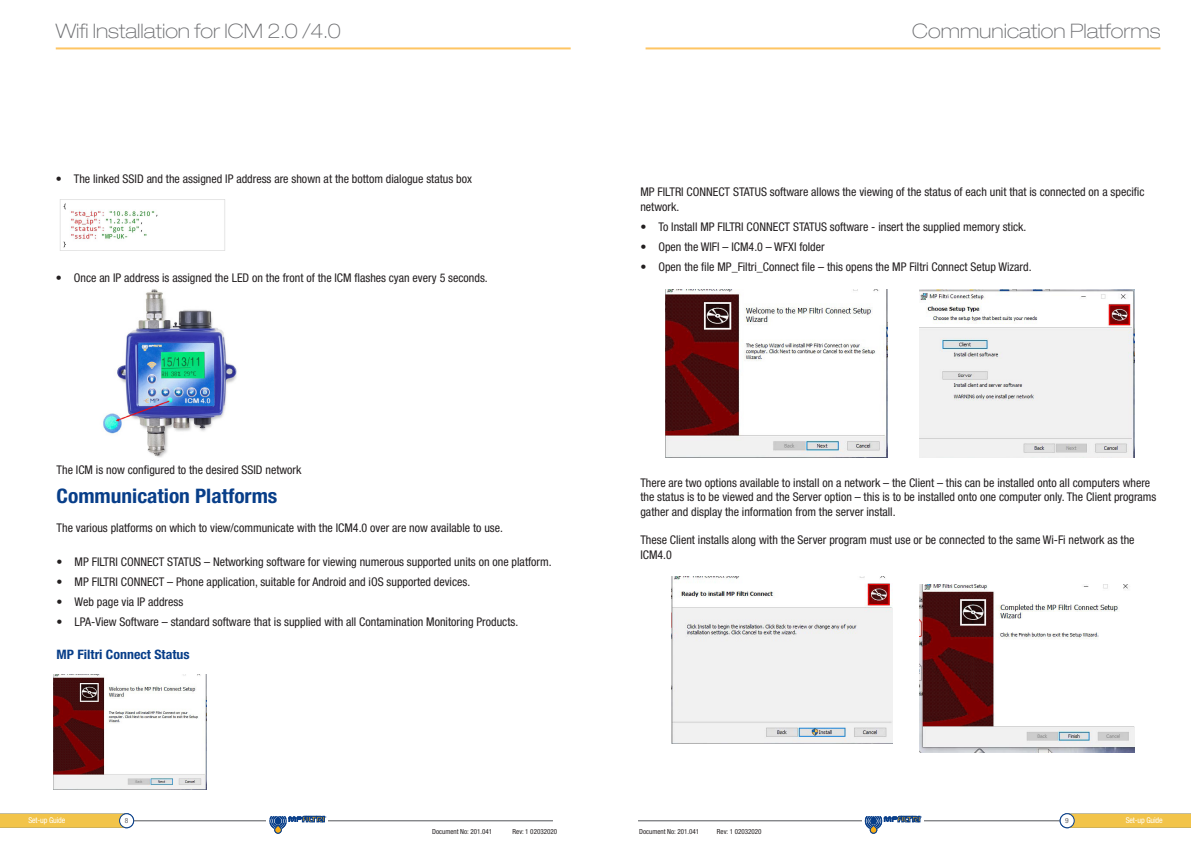
<style>
.page{position:relative;width:1191px;height:842px;background:#fff}
.page>*{position:absolute;margin:0;border:0;box-sizing:border-box;transform-origin:0 0}
.t1{font:100 expanded 20px "Helvetica Neue LT Std";color:#6c6d70}
.t2{font:700 condensed 20px "Helvetica Neue LT Std";color:#083e89;scale:1.07 1}
.t3{font:700 condensed 13px "Helvetica Neue LT Std";color:#083e89;scale:1.07 1}
.t4{font:condensed 12px/14.4px "Helvetica Neue LT Std";color:#231f20}
.t5{font:condensed 8px "Helvetica Neue LT Std";letter-spacing:-.02em;color:#fff}
.t6{font:condensed 7px "Helvetica Neue LT Std";color:#231f20}
.t7{font:condensed 7px "Helvetica Neue LT Std";color:#636366;scale:1.07 1}
</style>
<div class="page">
<hr style="left:56px;top:47px;width:514px;height:2px;background:#fec563">
<hr style="left:645px;top:47px;width:515px;height:2px;background:#fec563">
<img style="left:60px;top:200px;width:165px;height:51px">
<img style="left:54px;top:674px;width:153px;height:115px">
<img style="left:666px;top:290px;width:221px;height:167px">
<img style="left:919px;top:290px;width:215px;height:167px">
<img style="left:671px;top:576px;width:221px;height:168px">
<img style="left:919px;top:585px;width:215px;height:167px">
<img style="left:103px;top:289px;width:134px;height:168px">
<hr style="left:638px;top:820px;width:427px;height:1px;background:#808285">
<hr style="left:134px;top:820px;width:419px;height:1px;background:#808285">
<svg style="left:1063px;top:814px;width:128px;height:14px;background:#edc14b"></svg>
<svg style="left:0;top:814px;width:124px;height:14px;background:#eec24b"></svg>
<div style="left:1060px;top:814px;width:14px;height:14px;background:#fff;border-radius:50%"></div>
<div style="left:1060px;top:814px;width:14px;height:14px;border:1px solid #083e89;border-radius:50%"></div>
<div style="left:120px;top:814px;width:14px;height:14px;background:#fff;border-radius:50%"></div>
<div style="left:119px;top:814px;width:15px;height:14px;border:1px solid #083e89;border-radius:50%"></div>
<hr style="left:862px;top:819px;width:61px;height:4px;background:#fff">
<hr style="left:266px;top:819px;width:61px;height:4px;background:#fff">
<svg style="left:864px;top:816px;width:57px;height:17px"></svg>
<svg style="left:269px;top:816px;width:57px;height:17px"></svg>
<p class="t1" style="left:56px;top:19px;width:287px">Wifi Installation for ICM 2.0 /4.0</p>
<p class="t4" style="left:56px;top:172px;width:418px">• The linked SSID and the assigned IP address are shown at the bottom dialogue status box</p>
<p class="t4" style="left:56px;top:270px;width:433px">• Once an IP address is assigned the LED on the front of the ICM flashes cyan every 5 seconds.</p>
<p class="t4" style="left:57px;top:463px;width:246px">The ICM is now configured to the desired SSID network</p>
<p class="t2" style="left:57px;top:484px;width:208px">Communication Platforms</p>
<p class="t4" style="left:57px;top:520px;width:448px">The various platforms on which to view/communicate with the ICM4.0 over are now available to use.</p>
<p class="t4" style="left:57px;top:555px;width:496px">• MP FILTRI CONNECT STATUS – Networking software for viewing numerous supported units on one platform.</p>
<p class="t4" style="left:57px;top:575px;width:415px">• MP FILTRI CONNECT – Phone application, suitable for Android and iOS supported devices.</p>
<p class="t4" style="left:57px;top:595px;width:128px">• Web page via IP address</p>
<p class="t4" style="left:57px;top:615px;width:463px">• LPA-View Software – standard software that is supplied with all Contamination Monitoring Products.</p>
<p class="t3" style="left:57px;top:647px;width:126px">MP Filtri Connect Status</p>
<p class="t1" style="left:912px;top:19px;width:250px">Communication Platforms</p>
<p class="t4" style="left:640px;top:185px;width:506px">MP FILTRI CONNECT STATUS software allows the viewing of the status of each unit that is connected on a specific network.</p>
<p class="t4" style="left:640px;top:219px;width:388px">• To Install MP FILTRI CONNECT STATUS software - insert the supplied memory stick.</p>
<p class="t4" style="left:640px;top:239px;width:186px">• Open the WIFI – ICM4.0 – WFXI folder</p>
<p class="t4" style="left:640px;top:259px;width:393px">• Open the file MP_Filtri_Connect file – this opens the MP Filtri Connect Setup Wizard.</p>
<p class="t4" style="left:640px;top:475px;width:517px">There are two options available to install on a network – the Client – this can be installed onto all computers where the status is to be viewed and the Server option – this is to be installed onto one computer only. The Client programs gather and display the information from the server install.</p>
<p class="t4" style="left:640px;top:533px;width:496px">These Client installs along with the Server program must use or be connected to the same Wi-Fi network as the<br>ICM4.0</p>
<p class="t5" style="left:28px;top:815px;width:38px">Set-up Guide</p>
<p class="t7" style="left:125px;top:816px;width:5px">8</p>
<p class="t7" style="left:1065px;top:817px;width:5px">9</p>
<p class="t5" style="left:1125px;top:815px;width:38px">Set-up Guide</p>
<p class="t5" style="left:28px;top:815px;width:47px">Operators Guide</p>
<p class="t5" style="left:1117px;top:815px;width:29px">Operators</p>
<p class="t6" style="left:639px;top:827px;width:62px">Document No: 201.041</p>
<p class="t6" style="left:717px;top:827px;width:46px">Rev: 1 02032020</p>
<p class="t6" style="left:432px;top:827px;width:62px">Document No: 201.041</p>
<p class="t6" style="left:512px;top:827px;width:46px">Rev: 1 02032020</p>
</div>
